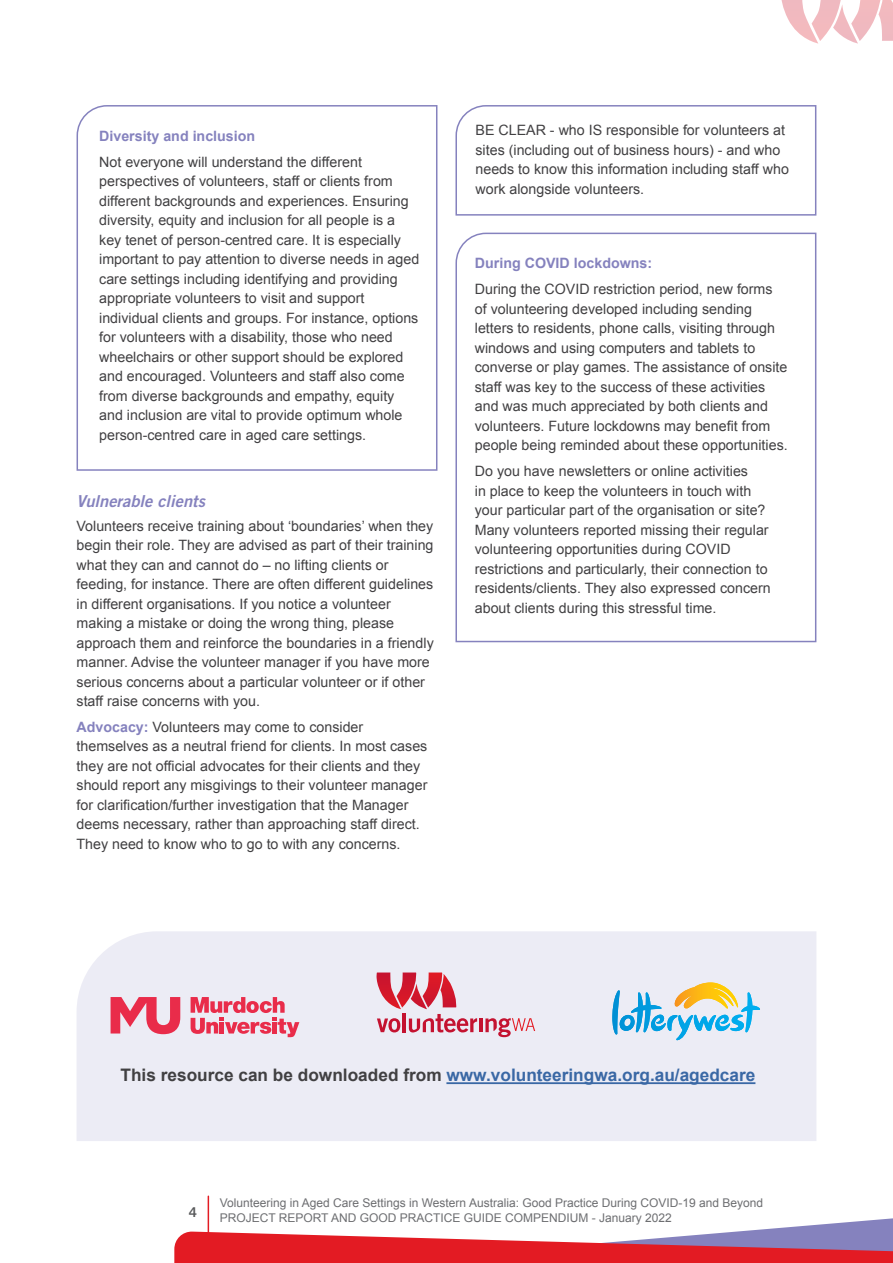
<style>
.page{position:relative;width:893px;height:1263px;background:#fff}
.page>*{position:absolute;margin:0;border:0;box-sizing:border-box;transform-origin:0 0}
.t1{font:700 17.25px "Arial";color:#3a68a5}
.t2{font:italic 16.5px "Trade Gothic Bold Two";color:#8582be}
.t3{font:14.25px/19.5px "Arial";color:#414042}
.t4{font:700 14.25px "Arial";color:#8582be}
.t5{font:13.5px "Trade Gothic Bold Two";color:#58595b}
.t6{font:12px/15px "Arial";color:#6d6e71}
.s1{font-weight:700;color:#8582be}
.s2{color:#414042}
</style>
<div class="page">
<hr style="left:208px;top:1196px;width:1px;height:46px;background:#e31b23">
<svg style="left:781px;top:0;width:112px;height:44px"></svg>
<svg style="left:174px;top:1218px;width:719px;height:45px"></svg>
<svg style="left:76px;top:105px;width:362px;height:366px"></svg>
<svg style="left:455px;top:232px;width:362px;height:411px"></svg>
<svg style="left:455px;top:105px;width:362px;height:111px"></svg>
<div style="left:77px;top:931px;width:739px;height:210px;background:#ececf5"></div>
<svg style="left:612px;top:982px;width:148px;height:52px;background:#b3d3d5"></svg>
<svg style="left:191px;top:997px;width:108px;height:40px;background:#ea9bac"></svg>
<svg style="left:111px;top:997px;width:69px;height:37px;background:#ea798e"></svg>
<svg style="left:377px;top:972px;width:100px;height:60px;background:#df94a3"></svg>
<hr style="left:479px;top:1018px;width:3px;height:14px;background:#c41230">
<svg style="left:485px;top:1018px;width:50px;height:19px"></svg>
<hr style="left:446px;top:1082px;width:309px;height:2px;background:#3a68a5">
<p class="t4" style="left:99px;top:127px;width:158px">Diversity and inclusion</p>
<p class="t3" style="left:99px;top:152px;width:322px">Not everyone will understand the different perspectives of volunteers, staff or clients from different backgrounds and experiences. Ensuring diversity, equity and inclusion for all people is a key tenet of person-centred care. It is especially important to pay attention to diverse needs in aged care settings including identifying and providing appropriate volunteers to visit and support individual clients and groups. For instance, options for volunteers with a disability, those who need wheelchairs or other support should be explored and encouraged. Volunteers and staff also come from diverse backgrounds and empathy, equity and inclusion are vital to provide optimum whole person-centred care in aged care settings.</p>
<p class="t2" style="left:77px;top:491px;width:130px">Vulnerable clients</p>
<p class="t3" style="left:77px;top:516px;width:359px">Volunteers receive training about ‘boundaries’ when they begin their role. They are advised as part of their training what they can and cannot do – no lifting clients or feeding, for instance. There are often different guidelines in different organisations. If you notice a volunteer making a mistake or doing the wrong thing, please approach them and reinforce the boundaries in a friendly manner. Advise the volunteer manager if you have more serious concerns about a particular volunteer or if other staff raise concerns with you.</p>
<p class="t3" style="left:77px;top:717px;width:352px"><span class="s1">Advocacy:</span> Volunteers may come to consider themselves as a neutral friend for clients. In most cases they are not official advocates for their clients and they should report any misgivings to their volunteer manager for clarification/further investigation that the Manager deems necessary, rather than approaching staff direct.<br>They need to know who to go to with any concerns.</p>
<p class="t3" style="left:475px;top:121px;width:315px">BE CLEAR - who IS responsible for volunteers at sites (including out of business hours) - and who needs to know this information including staff who work alongside volunteers.</p>
<p class="t4" style="left:475px;top:254px;width:179px">During COVID lockdowns:</p>
<p class="t3" style="left:475px;top:280px;width:314px">During the COVID restriction period, new forms of volunteering developed including sending letters to residents, phone calls, visiting through windows and using computers and tablets to converse or play games. The assistance of onsite staff was key to the success of these activities and was much appreciated by both clients and volunteers. Future lockdowns may benefit from people being reminded about these opportunities.</p>
<p class="t3" style="left:475px;top:461px;width:297px">Do you have newsletters or online activities<br>in place to keep the volunteers in touch with your particular part of the organisation or site?<br>Many volunteers reported missing their regular volunteering opportunities during COVID restrictions and particularly, their connection to residents/clients. They also expressed concern about clients during this stressful time.</p>
<p class="t1" style="left:121px;top:1064px;width:636px"><span class="s2">This resource can be downloaded from</span> www.volunteeringwa.org.au/agedcare</p>
<p class="t5" style="left:189px;top:1203px;width:10px">4</p>
<p class="t6" style="left:220px;top:1195px;width:545px">Volunteering in Aged Care Settings in Western Australia: Good Practice During COVID-19 and Beyond<br>PROJECT REPORT AND GOOD PRACTICE GUIDE COMPENDIUM - January 2022</p>
</div>
